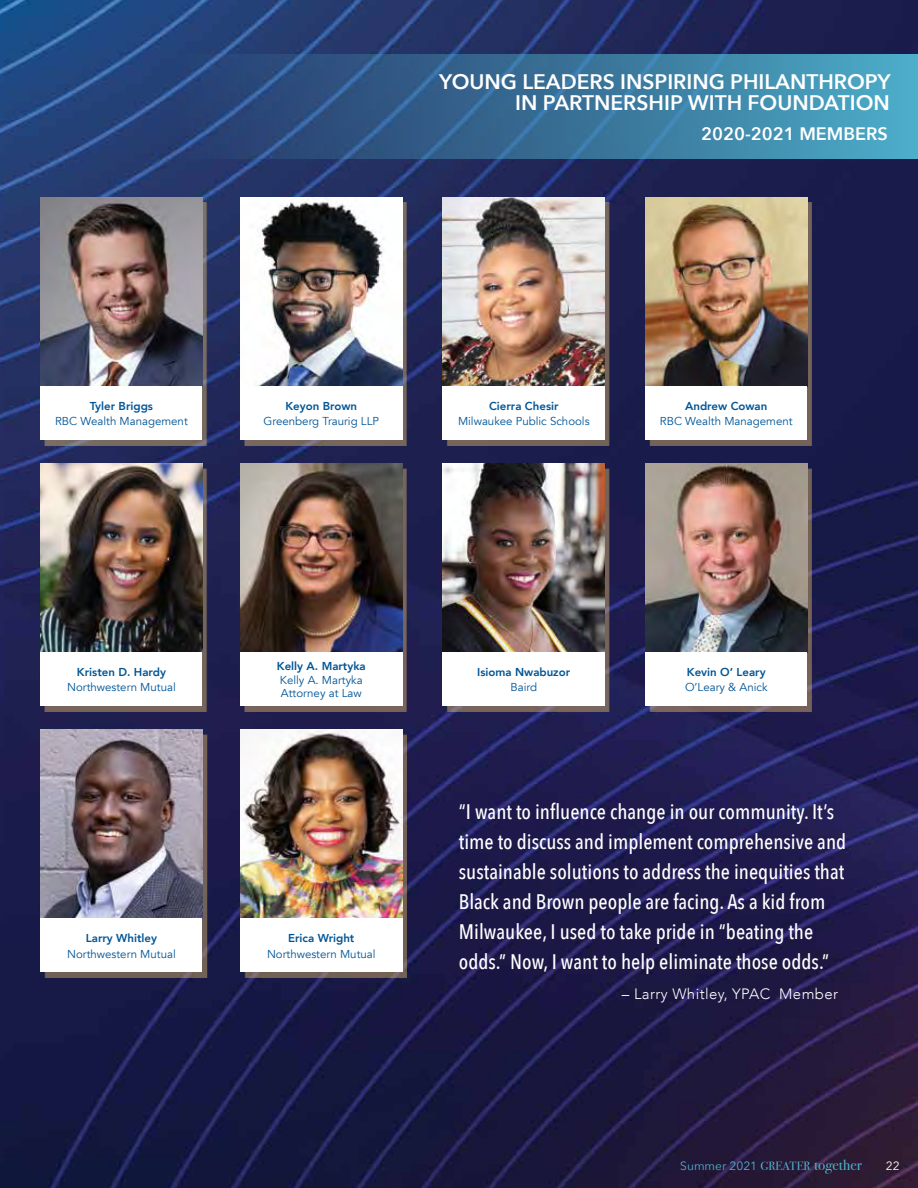
<style>
.page{position:relative;width:918px;height:1188px;background:#fff}
.page>*{position:absolute;margin:0;border:0;box-sizing:border-box;transform-origin:0 0}
.t1{font:500 21px/30px "Avenir Next Condensed";color:#fff}
.t2{font:600 21px/21px "Avenir Next";color:#fff;text-align:right}
.t3{font:600 18px "Avenir Next";color:#fff}
.t4{font:300 15px "Avenir";letter-spacing:.025em;color:#fff}
.t5{font:12px "Avenir Next";color:#4fb3cf}
.t6{font:12px "Avenir Next";color:#fff}
.t7{font:11.55px/13.5px "Avenir";color:#005596}
.t8{font:800 11.55px "Avenir";color:#005596}
.s1{font-family:"Bodoni Svty Two ITCTT"}
.s2{font-family:"Bodoni Svty Two ITCTT";font-size:15px}
</style>
<div class="page">
<img style="left:0;top:0;width:918px;height:1188px">
<svg style="left:168px;top:54px;width:750px;height:105px;background:#387099"></svg>
<div style="left:0;top:202px;width:812px;height:244px;background:#ffd26d;opacity:.4"></div>
<img style="left:40px;top:197px;width:162px;height:189px">
<div style="left:40px;top:386px;width:162px;height:54px;background:#fff"></div>
<img style="left:240px;top:197px;width:162px;height:189px">
<div style="left:240px;top:386px;width:162px;height:54px;background:#fff"></div>
<img style="left:443px;top:197px;width:162px;height:189px">
<div style="left:443px;top:386px;width:162px;height:54px;background:#fff"></div>
<img style="left:645px;top:197px;width:162px;height:189px">
<div style="left:645px;top:386px;width:162px;height:54px;background:#fff"></div>
<div style="left:0;top:469px;width:812px;height:243px;background:#ffd26d;opacity:.4"></div>
<img style="left:40px;top:463px;width:162px;height:189px">
<div style="left:40px;top:652px;width:162px;height:54px;background:#fff"></div>
<img style="left:240px;top:463px;width:162px;height:189px">
<div style="left:240px;top:652px;width:162px;height:54px;background:#fff"></div>
<img style="left:443px;top:463px;width:162px;height:189px">
<div style="left:443px;top:652px;width:162px;height:54px;background:#fff"></div>
<img style="left:645px;top:463px;width:162px;height:189px">
<div style="left:645px;top:652px;width:162px;height:54px;background:#fff"></div>
<div style="left:0;top:735px;width:407px;height:243px;background:#ffd26d;opacity:.4"></div>
<img style="left:40px;top:729px;width:162px;height:189px">
<div style="left:40px;top:918px;width:162px;height:54px;background:#fff"></div>
<img style="left:240px;top:729px;width:162px;height:189px">
<div style="left:240px;top:918px;width:162px;height:54px;background:#fff"></div>
<p class="t2" style="left:439px;top:71px;width:453px">YOUNG LEADERS INSPIRING PHILANTHROPY<br>IN PARTNERSHIP WITH FOUNDATION</p>
<p class="t3" style="left:701px;top:119px;width:188px">2020-2021 MEMBERS</p>
<p class="t8" style="left:90px;top:397px;width:65px">Tyler Briggs</p>
<p class="t7" style="left:55px;top:415px;width:134px">RBC Wealth Management</p>
<p class="t8" style="left:285px;top:397px;width:73px">Keyon Brown</p>
<p class="t7" style="left:264px;top:415px;width:117px">Greenberg Traurig LLP</p>
<p class="t8" style="left:489px;top:397px;width:71px">Cierra Chesir</p>
<p class="t7" style="left:458px;top:415px;width:133px">Milwaukee Public Schools</p>
<p class="t8" style="left:685px;top:397px;width:84px">Andrew Cowan</p>
<p class="t7" style="left:660px;top:415px;width:134px">RBC Wealth Management</p>
<p class="t8" style="left:77px;top:663px;width:91px">Kristen D. Hardy</p>
<p class="t7" style="left:67px;top:681px;width:110px">Northwestern Mutual</p>
<p class="t8" style="left:86px;top:929px;width:73px">Larry Whitley</p>
<p class="t7" style="left:67px;top:947px;width:110px">Northwestern Mutual</p>
<p class="t8" style="left:277px;top:657px;width:90px">Kelly A. Martyka</p>
<p class="t7" style="left:280px;top:673px;width:84px">Kelly A. Martyka<br>Attorney at Law</p>
<p class="t8" style="left:288px;top:929px;width:68px">Erica Wright</p>
<p class="t7" style="left:267px;top:947px;width:110px">Northwestern Mutual</p>
<p class="t8" style="left:477px;top:663px;width:95px">Isioma Nwabuzor</p>
<p class="t7" style="left:511px;top:681px;width:28px">Baird</p>
<p class="t8" style="left:687px;top:663px;width:80px">Kevin O’ Leary</p>
<p class="t7" style="left:685px;top:681px;width:84px">O’Leary &amp; Anick</p>
<p class="t1" style="left:459px;top:797px;width:389px">“I want to influence change in our community. It’s time to discuss and implement comprehensive and sustainable solutions to address the inequities that Black and Brown people are facing. As a kid from Milwaukee, I used to take pride in “beating the odds.” Now, I want to help eliminate those odds.”</p>
<p class="t4" style="left:622px;top:985px;width:218px">– Larry Whitley, YPAC Member</p>
<p class="t5" style="left:680px;top:1155px;width:183px">Summer 2021 <span class="s1">GREATER</span> <span class="s2">together</span></p>
<p class="t6" style="left:886px;top:1155px;width:15px">22</p>
</div>
